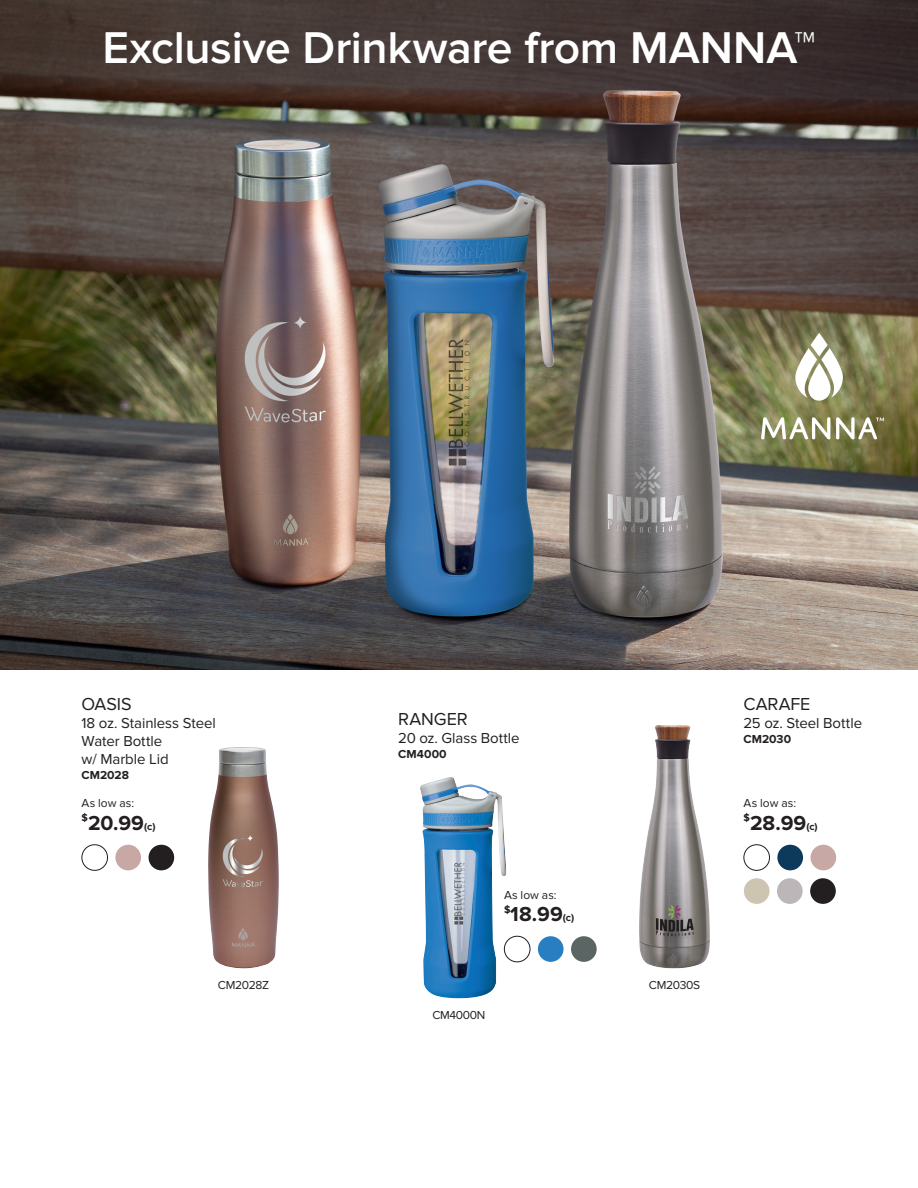
<style>
.page{position:relative;width:918px;height:1188px;background:#fff}
.page>*{position:absolute;margin:0;border:0;box-sizing:border-box;transform-origin:0 0}
.t1{font:600 46.2px "Proxima Nova";letter-spacing:-.01em;color:#fff}
.t2{font:700 21px "Proxima Nova";color:#231f20}
.t3{font:18px "Proxima Nova";color:#231f20}
.t4{font:15px/18px "Proxima Nova";color:#231f20}
.t5{font:12px "Proxima Nova";letter-spacing:-.03em;color:#231f20}
.t6{font:700 12px "Proxima Nova";letter-spacing:.005em;color:#231f20}
.s1{font-size:10.5px}
</style>
<div class="page">
<img style="left:0;top:0;width:918px;height:669px">
<svg style="left:795px;top:348px;width:48px;height:53px"></svg>
<svg style="left:811px;top:333px;width:17px;height:24px"></svg>
<svg style="left:761px;top:417px;width:69px;height:22px"></svg>
<svg style="left:836px;top:417px;width:48px;height:22px"></svg>
<img style="left:420px;top:777px;width:86px;height:221px">
<img style="left:208px;top:747px;width:71px;height:221px">
<img style="left:639px;top:725px;width:71px;height:243px">
<div style="left:149px;top:845px;width:25px;height:25px;background:#231f20;border-radius:50%"></div>
<div style="left:115px;top:845px;width:26px;height:25px;background:#c8a8a4;border-radius:50%"></div>
<div style="left:81px;top:844px;width:27px;height:27px;border:1px solid #231f20;border-radius:50%"></div>
<div style="left:538px;top:936px;width:26px;height:26px;background:#297ec2;border-radius:50%"></div>
<div style="left:571px;top:936px;width:26px;height:26px;background:#5a6564;border-radius:50%"></div>
<div style="left:504px;top:936px;width:26px;height:26px;border:1px solid #231f20;border-radius:50%"></div>
<div style="left:810px;top:878px;width:26px;height:26px;background:#231f20;border-radius:50%"></div>
<div style="left:777px;top:878px;width:26px;height:26px;background:#bcb6b8;border-radius:50%"></div>
<div style="left:744px;top:878px;width:26px;height:26px;background:#cec4b2;border-radius:50%"></div>
<div style="left:811px;top:845px;width:25px;height:25px;background:#c8a8a4;border-radius:50%"></div>
<div style="left:777px;top:845px;width:26px;height:25px;background:#0d3a5a;border-radius:50%"></div>
<div style="left:744px;top:844px;width:26px;height:27px;border:1px solid #231f20;border-radius:50%"></div>
<h1 class="t1" style="left:103px;top:21px;width:714px">Exclusive Drinkware from MANNA™</h1>
<p class="t3" style="left:81px;top:694px;width:52px">OASIS</p>
<p class="t4" style="left:81px;top:714px;width:136px">18 oz. Stainless Steel<br>Water Bottle<br>w/ Marble Lid</p>
<p class="t6" style="left:81px;top:768px;width:49px">CM2028</p>
<p class="t5" style="left:81px;top:797px;width:54px">As low as:</p>
<h2 class="t2" style="left:81px;top:811px;width:76px"><sup>$</sup>20.99<span class="s1">(c)</span></h2>
<p class="t3" style="left:398px;top:709px;width:71px">RANGER</p>
<p class="t4" style="left:398px;top:729px;width:123px">20 oz. Glass Bottle</p>
<p class="t6" style="left:398px;top:747px;width:50px">CM4000</p>
<p class="t5" style="left:504px;top:888px;width:54px">As low as:</p>
<h2 class="t2" style="left:504px;top:902px;width:72px"><sup>$</sup>18.99<span class="s1">(c)</span></h2>
<p class="t5" style="left:218px;top:978px;width:53px">CM2028Z</p>
<p class="t5" style="left:649px;top:978px;width:53px">CM2030S</p>
<p class="t5" style="left:433px;top:1008px;width:54px">CM4000N</p>
<p class="t3" style="left:744px;top:694px;width:68px">CARAFE</p>
<p class="t4" style="left:744px;top:714px;width:120px">25 oz. Steel Bottle</p>
<p class="t6" style="left:744px;top:732px;width:49px">CM2030</p>
<p class="t5" style="left:744px;top:797px;width:54px">As low as:</p>
<h2 class="t2" style="left:744px;top:811px;width:76px"><sup>$</sup>28.99<span class="s1">(c)</span></h2>
</div>
